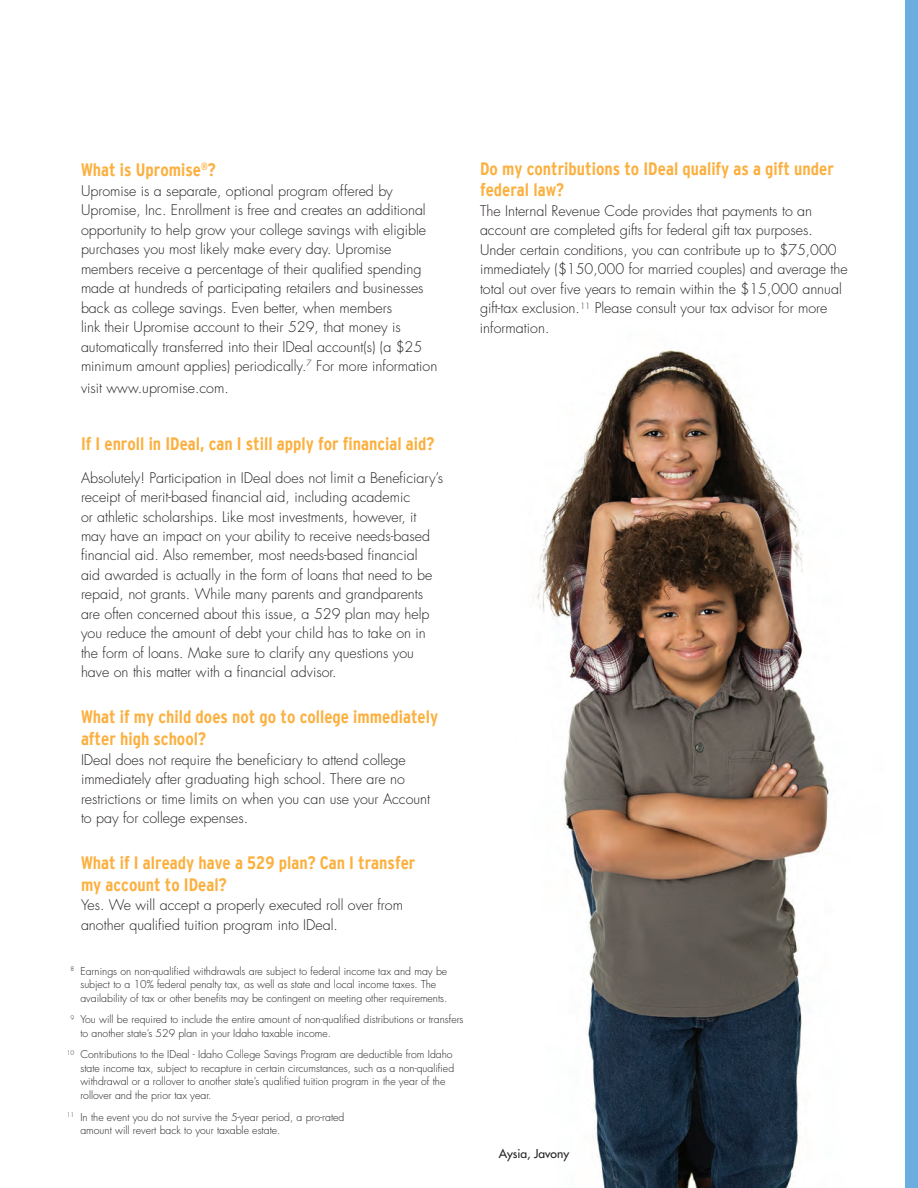
<style>
.page{position:relative;width:918px;height:1188px;background:#fff}
.page>*{position:absolute;margin:0;border:0;box-sizing:border-box;transform-origin:0 0}
.subhead{font:700 condensed 18px/21.6px "Interstate";color:#fbb03f}
.body{font:700 condensed 18px "Interstate";color:#fbb03f}
.body-2{font:300 14.25px/19.5px "Futura Std";color:#231f20}
.t1{font:500 12px "Futura Std";color:#231f20}
.note_disclosure{font:300 10.5px/13.5px "Futura Std";color:#231f20}
</style>
<div class="page">
<div style="left:905px;top:0;width:13px;height:1188px;background:#6caddf"></div>
<img style="left:537px;top:350px;width:294px;height:838px">
<p class="subhead" style="left:81px;top:159px;width:136px">What is Upromise<sup>®</sup>?</p>
<p class="body-2" style="left:81px;top:181px;width:358px">Upromise is a separate, optional program offered by Upromise, Inc. Enrollment is free and creates an additional opportunity to help grow your college savings with eligible purchases you most likely make every day. Upromise members receive a percentage of their qualified spending made at hundreds of participating retailers and businesses back as college savings. Even better, when members<br>link their Upromise account to their 529, that money is automatically transferred into their IDeal account(s) (a $25 minimum amount applies) periodically.<sup>7</sup> For more information</p>
<p class="body-2" style="left:81px;top:378px;width:149px">visit www.upromise.com.</p>
<p class="body" style="left:81px;top:433px;width:355px">If I enroll in IDeal, can I still apply for financial aid?</p>
<p class="body-2" style="left:81px;top:468px;width:364px">Absolutely! Participation in IDeal does not limit a Beneficiary’s receipt of merit-based financial aid, including academic<br>or athletic scholarships. Like most investments, however, it may have an impact on your ability to receive needs-based financial aid. Also remember, most needs-based financial<br>aid awarded is actually in the form of loans that need to be repaid, not grants. While many parents and grandparents are often concerned about this issue, a 529 plan may help you reduce the amount of debt your child has to take on in the form of loans. Make sure to clarify any questions you have on this matter with a financial advisor.</p>
<p class="subhead" style="left:81px;top:706px;width:359px">What if my child does not go to college immediately after high school?</p>
<p class="body-2" style="left:81px;top:750px;width:351px">IDeal does not require the beneficiary to attend college immediately after graduating high school. There are no restrictions or time limits on when you can use your Account to pay for college expenses.</p>
<p class="subhead" style="left:81px;top:852px;width:336px">What if I already have a 529 plan? Can I transfer my account to IDeal?</p>
<p class="body-2" style="left:81px;top:896px;width:324px">Yes. We will accept a properly executed roll over from another qualified tuition program into IDeal.</p>
<p class="note_disclosure" style="left:80px;top:964px;width:369px;text-indent:-10px"><sup>8</sup> Earnings on non-qualified withdrawals are subject to federal income tax and may be subject to a 10% federal penalty tax, as well as state and local income taxes. The availability of tax or other benefits may be contingent on meeting other requirements.</p>
<p class="note_disclosure" style="left:80px;top:1013px;width:385px;text-indent:-10px"><sup>9</sup> You will be required to include the entire amount of non-qualified distributions or transfers to another state’s 529 plan in your Idaho taxable income.</p>
<p class="note_disclosure" style="left:80px;top:1048px;width:375px;text-indent:-14px"><sup>10</sup> Contributions to the IDeal - Idaho College Savings Program are deductible from Idaho state income tax, subject to recapture in certain circumstances, such as a non-qualified withdrawal or a rollover to another state’s qualified tuition program in the year of the rollover and the prior tax year.</p>
<p class="note_disclosure" style="left:80px;top:1110px;width:266px;text-indent:-14px"><sup>11</sup> In the event you do not survive the 5-year period, a pro-rated amount will revert back to your taxable estate.</p>
<p class="subhead" style="left:480px;top:157px;width:356px">Do my contributions to IDeal qualify as a gift under federal law?</p>
<p class="body-2" style="left:480px;top:201px;width:369px">The Internal Revenue Code provides that payments to an account are completed gifts for federal gift tax purposes.<br>Under certain conditions, you can contribute up to $75,000 immediately ($150,000 for married couples) and average the total out over five years to remain within the $15,000 annual gift-tax exclusion.<sup>11</sup> Please consult your tax advisor for more information.</p>
<p class="t1" style="left:499px;top:1146px;width:72px">Aysia, Javony</p>
</div>
